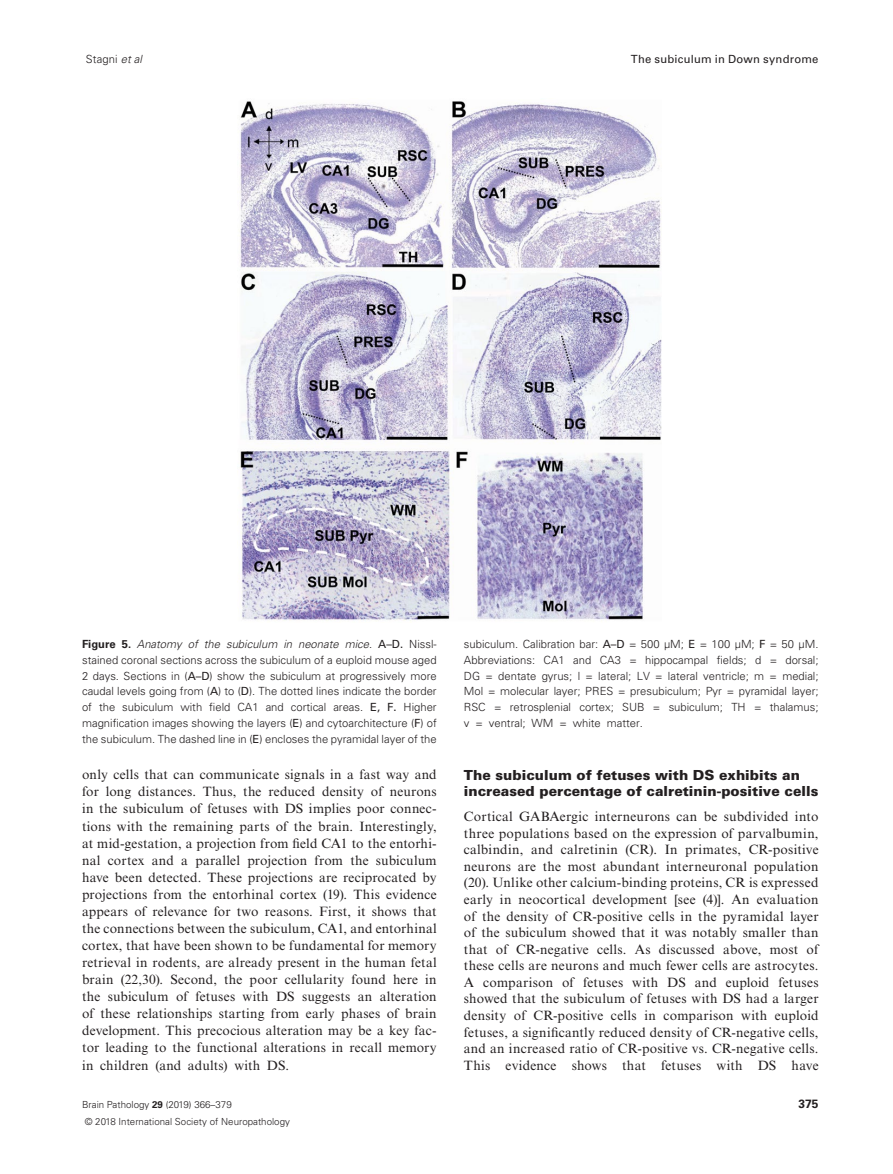
<style>
.page{position:relative;width:893px;height:1174px;background:#fff}
.page>*{position:absolute;margin:0;border:0;box-sizing:border-box;transform-origin:0 0}
.t1{font:900 13.8px/16.5px "Univers LT Std";color:#231f20}
.t2{font:13.5px/17.1px "Times New Roman MT Std";letter-spacing:.015em;color:#231f20;text-align:justify}
.t3{font:700 12px "Univers LT Std";color:#231f20}
.t4{font:300 11.25px/15.8px "Univers LT Std";color:#231f20;text-align:justify}
.t5{font:11.25px "Univers LT Std";letter-spacing:.02em;color:#231f20}
.t6{font:300 9.75px/16.5px "Univers LT Std";color:#231f20}
.s1{font-style:italic}
.s2{font-weight:700}
.s3{font-weight:400}
</style>
<div class="page">
<img style="left:239px;top:101px;width:423px;height:520px">
<p class="t4" style="left:86px;top:51px;width:58px">Stagni <span class="s1">et al</span></p>
<p class="t5" style="left:631px;top:52px;width:189px">The subiculum in Down syndrome</p>
<p class="t4" style="left:82px;top:636px;width:356px"><span class="s2">Figure 5.</span> <span class="s1">Anatomy of the subiculum in neonate mice</span>. <span class="s3">A–D.</span> Nissl&shy;stained coronal sections across the subiculum of a euploid mouse aged 2 days. Sections in (<span class="s3">A–D</span>) show the subiculum at progressively more caudal levels going from (<span class="s3">A</span>) to (<span class="s3">D</span>). The dotted lines indicate the border of the subiculum with field CA1 and cortical areas. <span class="s3">E, F.</span> Higher magnification images showing the layers (<span class="s3">E</span>) and cytoarchitecture (<span class="s3">F</span>) of the subiculum. The dashed line in (<span class="s3">E</span>) encloses the pyramidal layer of the</p>
<p class="t4" style="left:464px;top:636px;width:356px">subiculum. Calibration bar: <span class="s3">A–D</span> = 500 µM; <span class="s3">E</span> = 100 µM; <span class="s3">F</span> = 50 µM.<br>Abbreviations: CA1 and CA3 = hippocampal fields; d = dorsal; DG = dentate gyrus; l = lateral; LV = lateral ventricle; m = medial; Mol = molecular layer; PRES = presubiculum; Pyr = pyramidal layer; RSC = retrosplenial cortex; SUB = subiculum; TH = thalamus;</p>
<p class="t2" style="left:82px;top:766px;width:356px">only cells that can communicate signals in a fast way and for long distances. Thus, the reduced density of neurons in the subiculum of fetuses with DS implies poor connec&shy;tions with the remaining parts of the brain. Interestingly, at mid-gestation, a projection from field CA1 to the entorhi&shy;nal cortex and a parallel projection from the subiculum have been detected. These projections are reciprocated by projections from the entorhinal cortex (19). This evidence appears of relevance for two reasons. First, it shows that the connections between the subiculum, CA1, and entorhinal cortex, that have been shown to be fundamental for memory retrieval in rodents, are already present in the human fetal brain (22,30). Second, the poor cellularity found here in the subiculum of fetuses with DS suggests an alteration of these relationships starting from early phases of brain development. This precocious alteration may be a key fac&shy;tor leading to the functional alterations in recall memory in children (and adults) with DS.</p>
<p class="t1" style="left:464px;top:766px;width:356px">The subiculum of fetuses with DS exhibits an increased percentage of calretinin-positive cells</p>
<p class="t2" style="left:464px;top:808px;width:356px;line-height:16.5px">Cortical GABAergic interneurons can be subdivided into three populations based on the expression of parvalbumin, calbindin, and calretinin (CR). In primates, CR-positive neurons are the most abundant interneuronal population (20). Unlike other calcium-binding proteins, CR is expressed early in neocortical development [see (4)]. An evaluation of the density of CR-positive cells in the pyramidal layer of the subiculum showed that it was notably smaller than that of CR-negative cells. As discussed above, most of these cells are neurons and much fewer cells are astrocytes.<br>A comparison of fetuses with DS and euploid fetuses showed that the subiculum of fetuses with DS had a larger density of CR-positive cells in comparison with euploid fetuses, a significantly reduced density of CR-negative cells, and an increased ratio of CR-positive vs. CR-negative cells.<br>This evidence shows that fetuses with DS have</p>
<p class="t6" style="left:82px;top:1096px;width:209px">Brain Pathology <span class="s2">29</span> (2019) 366–379<br>© 2018 International Society of Neuropathology</p>
<p class="t3" style="left:798px;top:1096px;width:22px">375</p>
</div>
